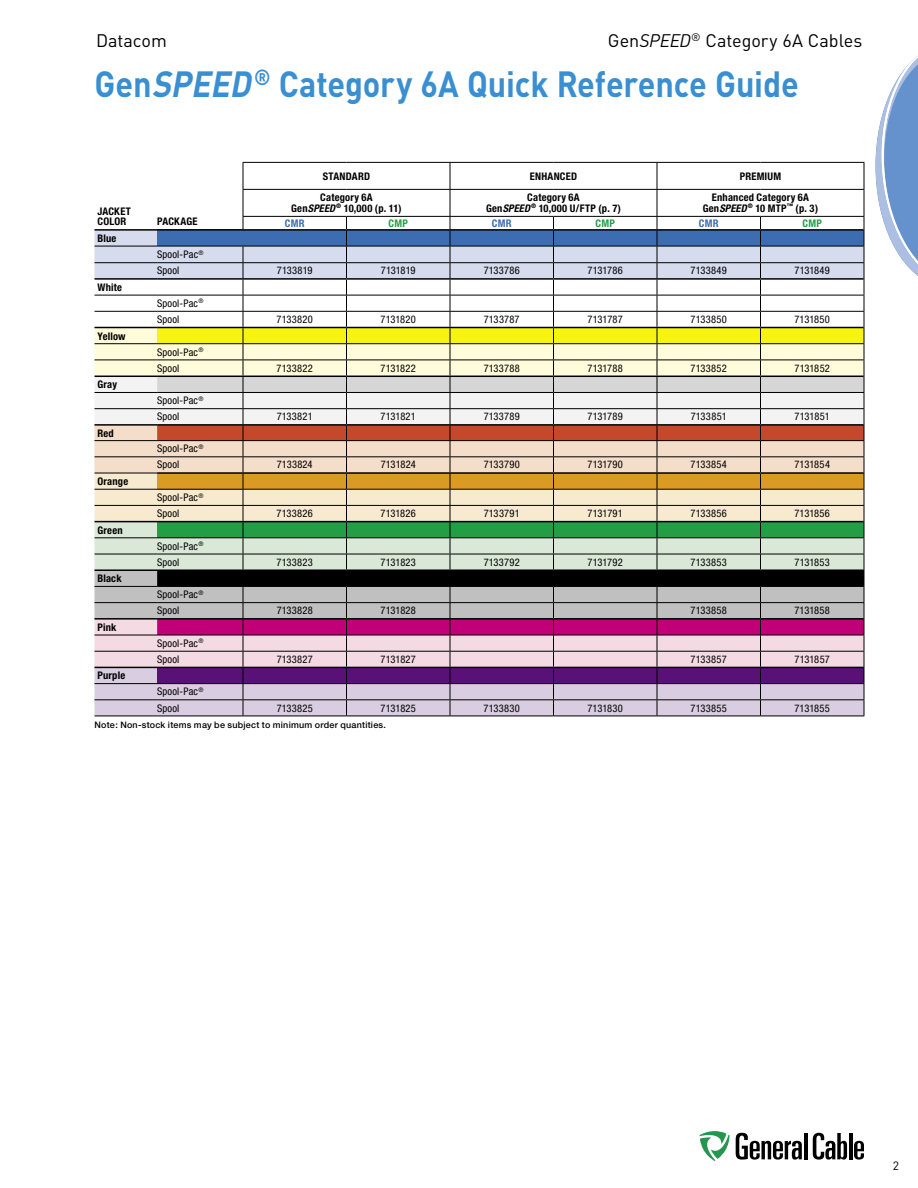
<style>
.page{position:relative;width:918px;height:1188px;background:#fff}
.page>*{position:absolute;margin:0;border:0;box-sizing:border-box;transform-origin:0 0}
.t1{font:700 36px "DINOT";letter-spacing:-.005em;color:#398fd1;scale:.9 1}
.t2{font:18px "DINOT";letter-spacing:-.005em;color:#000}
.t3{font:12px "DINOT";color:#000}
.t4{font:condensed 10.5px/16px "Helvetica Neue";letter-spacing:.015em;color:#000}
.t5{font:700 condensed 10.5px/10.5px "Helvetica Neue";letter-spacing:.02em;color:#000;text-align:center}
.t6{font:700 condensed 10.5px "Helvetica Neue";letter-spacing:.015em;color:#3c6db3}
.t7{font:700 condensed 10.5px "Helvetica Neue";letter-spacing:.015em;color:#239e46}
.t8{font:condensed 10.5px "Helvetica Neue";letter-spacing:-.01em;color:#000}
.t9{font:500 9px "Helvetica Neue";letter-spacing:.025em;color:#000}
.s1{font-style:italic}
</style>
<div class="page">
<svg style="left:736px;top:1133px;width:66px;height:27px"></svg>
<hr style="left:804px;top:1133px;width:3px;height:26px;background:#000">
<svg style="left:813px;top:1133px;width:34px;height:27px"></svg>
<hr style="left:849px;top:1133px;width:3px;height:26px;background:#000">
<svg style="left:854px;top:1141px;width:10px;height:19px"></svg>
<svg style="left:700px;top:1131px;width:30px;height:30px"></svg>
<hr style="left:243px;top:162px;width:103px;height:1px;background:#000">
<hr style="left:346px;top:162px;width:104px;height:1px;background:#000">
<hr style="left:450px;top:162px;width:104px;height:1px;background:#000">
<hr style="left:554px;top:162px;width:103px;height:1px;background:#000">
<hr style="left:657px;top:162px;width:103px;height:1px;background:#000">
<hr style="left:760px;top:162px;width:104px;height:1px;background:#000">
<hr style="left:94px;top:716px;width:63px;height:1px;background:#000">
<hr style="left:243px;top:716px;width:103px;height:1px;background:#000">
<hr style="left:346px;top:716px;width:104px;height:1px;background:#000">
<hr style="left:450px;top:716px;width:104px;height:1px;background:#000">
<hr style="left:554px;top:716px;width:103px;height:1px;background:#000">
<hr style="left:657px;top:716px;width:103px;height:1px;background:#000">
<hr style="left:760px;top:716px;width:104px;height:1px;background:#000">
<hr style="left:157px;top:716px;width:86px;height:1px;background:#000">
<svg style="left:94px;top:163px;width:771px;height:553px"></svg>
<hr style="left:657px;top:424px;width:103px;height:2px;background:#000">
<hr style="left:760px;top:424px;width:104px;height:2px;background:#000">
<svg style="left:875px;top:56px;width:43px;height:220px"></svg>
<h2 class="t2" style="left:96px;top:29px;width:72px">Datacom</h2>
<h2 class="t2" style="left:608px;top:29px;width:256px">Gen<span class="s1">SPEED</span><sup>®</sup> Category 6A Cables</h2>
<h1 class="t1" style="left:94px;top:60px;width:784px">Gen<span class="s1">SPEED</span><sup>®</sup> Category 6A Quick Reference Guide</h1>
<p class="t5" style="left:97px;top:206px;width:35px;text-align:left">JACKET<br>COLOR</p>
<p class="t5" style="left:157px;top:216px;width:42px">PACKAGE</p>
<p class="t5" style="left:98px;top:233px;width:20px">Blue</p>
<p class="t5" style="left:98px;top:282px;width:26px">White</p>
<p class="t5" style="left:97px;top:330px;width:30px">Yellow</p>
<p class="t5" style="left:97px;top:379px;width:21px">Gray</p>
<p class="t5" style="left:97px;top:428px;width:18px">Red</p>
<p class="t5" style="left:97px;top:476px;width:32px">Orange</p>
<p class="t5" style="left:97px;top:525px;width:27px">Green</p>
<p class="t5" style="left:98px;top:573px;width:26px">Black</p>
<p class="t5" style="left:98px;top:622px;width:20px">Pink</p>
<p class="t5" style="left:97px;top:670px;width:29px">Purple</p>
<p class="t4" style="left:157px;top:246px;width:48px">Spool-Pac<sup>®<br></sup>Spool</p>
<p class="t4" style="left:157px;top:295px;width:48px">Spool-Pac<sup>®<br></sup>Spool</p>
<p class="t4" style="left:157px;top:344px;width:48px">Spool-Pac<sup>®<br></sup>Spool</p>
<p class="t4" style="left:157px;top:393px;width:48px">Spool-Pac<sup>®<br></sup>Spool</p>
<p class="t4" style="left:157px;top:441px;width:48px">Spool-Pac<sup>®<br></sup>Spool</p>
<p class="t4" style="left:157px;top:489px;width:48px">Spool-Pac<sup>®<br></sup>Spool</p>
<p class="t4" style="left:157px;top:538px;width:48px">Spool-Pac<sup>®<br></sup>Spool</p>
<p class="t4" style="left:157px;top:586px;width:48px">Spool-Pac<sup>®<br></sup>Spool</p>
<p class="t4" style="left:157px;top:635px;width:48px">Spool-Pac<sup>®<br></sup>Spool</p>
<p class="t5" style="left:323px;top:171px;width:49px">STANDARD</p>
<p class="t5" style="left:530px;top:171px;width:49px">ENHANCED</p>
<p class="t5" style="left:740px;top:171px;width:43px">PREMIUM</p>
<p class="t5" style="left:291px;top:192px;width:112px">Category 6A<br>Gen<span class="s1">SPEED</span> <sup>®</sup> 10,000 (p. 11)</p>
<p class="t5" style="left:486px;top:192px;width:136px">Category 6A<br>Gen<span class="s1">SPEED</span> <sup>®</sup> 10,000 U/FTP (p. 7)</p>
<p class="t5" style="left:703px;top:192px;width:117px">Enhanced Category 6A<br>Gen<span class="s1">SPEED</span> <sup>®</sup> 10 MTP<sup>™</sup> (p. 3)</p>
<p class="t6" style="left:285px;top:217px;width:21px">CMR</p>
<p class="t7" style="left:389px;top:217px;width:21px">CMP</p>
<p class="t6" style="left:492px;top:217px;width:21px">CMR</p>
<p class="t7" style="left:596px;top:217px;width:21px">CMP</p>
<p class="t6" style="left:699px;top:217px;width:21px">CMR</p>
<p class="t7" style="left:803px;top:217px;width:21px">CMP</p>
<p class="t4" style="left:277px;top:263px;width:37px">7133819</p>
<p class="t8" style="left:381px;top:265px;width:36px">7131819</p>
<p class="t4" style="left:484px;top:263px;width:38px">7133786</p>
<p class="t4" style="left:588px;top:263px;width:37px">7131786</p>
<p class="t4" style="left:691px;top:263px;width:38px">7133849</p>
<p class="t4" style="left:794px;top:263px;width:37px">7131849</p>
<p class="t4" style="left:277px;top:311px;width:38px">7133820</p>
<p class="t4" style="left:381px;top:311px;width:37px">7131820</p>
<p class="t4" style="left:484px;top:311px;width:37px">7133787</p>
<p class="t4" style="left:588px;top:311px;width:37px">7131787</p>
<p class="t4" style="left:691px;top:311px;width:38px">7133850</p>
<p class="t4" style="left:794px;top:311px;width:37px">7131850</p>
<p class="t4" style="left:277px;top:360px;width:38px">7133822</p>
<p class="t4" style="left:381px;top:360px;width:37px">7131822</p>
<p class="t4" style="left:484px;top:360px;width:38px">7133788</p>
<p class="t4" style="left:588px;top:360px;width:37px">7131788</p>
<p class="t4" style="left:691px;top:360px;width:38px">7133852</p>
<p class="t4" style="left:795px;top:360px;width:37px">7131852</p>
<p class="t4" style="left:277px;top:409px;width:38px">7133821</p>
<p class="t4" style="left:381px;top:409px;width:37px">7131821</p>
<p class="t4" style="left:484px;top:409px;width:38px">7133789</p>
<p class="t4" style="left:588px;top:409px;width:37px">7131789</p>
<p class="t4" style="left:691px;top:409px;width:38px">7133851</p>
<p class="t4" style="left:795px;top:409px;width:37px">7131851</p>
<p class="t4" style="left:277px;top:457px;width:37px">7133824</p>
<p class="t4" style="left:381px;top:457px;width:37px">7131824</p>
<p class="t4" style="left:484px;top:457px;width:38px">7133790</p>
<p class="t4" style="left:588px;top:457px;width:37px">7131790</p>
<p class="t4" style="left:691px;top:457px;width:38px">7133854</p>
<p class="t4" style="left:794px;top:457px;width:37px">7131854</p>
<p class="t4" style="left:277px;top:505px;width:38px">7133826</p>
<p class="t4" style="left:381px;top:505px;width:37px">7131826</p>
<p class="t4" style="left:484px;top:505px;width:37px">7133791</p>
<p class="t4" style="left:588px;top:505px;width:37px">7131791</p>
<p class="t4" style="left:691px;top:505px;width:38px">7133856</p>
<p class="t4" style="left:794px;top:505px;width:37px">7131856</p>
<p class="t4" style="left:277px;top:554px;width:38px">7133823</p>
<p class="t4" style="left:381px;top:554px;width:37px">7131823</p>
<p class="t4" style="left:484px;top:554px;width:38px">7133792</p>
<p class="t4" style="left:588px;top:554px;width:37px">7131792</p>
<p class="t4" style="left:691px;top:554px;width:38px">7133853</p>
<p class="t4" style="left:794px;top:554px;width:37px">7131853</p>
<p class="t4" style="left:277px;top:602px;width:38px">7133828</p>
<p class="t4" style="left:381px;top:602px;width:37px">7131828</p>
<p class="t4" style="left:691px;top:602px;width:38px">7133858</p>
<p class="t4" style="left:794px;top:602px;width:37px">7131858</p>
<p class="t4" style="left:277px;top:651px;width:38px">7133827</p>
<p class="t4" style="left:381px;top:651px;width:37px">7131827</p>
<p class="t4" style="left:691px;top:651px;width:38px">7133857</p>
<p class="t4" style="left:795px;top:651px;width:37px">7131857</p>
<p class="t4" style="left:157px;top:684px;width:48px">Spool-Pac<sup>®<br></sup>Spool</p>
<p class="t4" style="left:277px;top:700px;width:38px">7133825</p>
<p class="t4" style="left:381px;top:700px;width:37px">7131825</p>
<p class="t4" style="left:484px;top:700px;width:38px">7133830</p>
<p class="t4" style="left:587px;top:700px;width:37px">7131830</p>
<p class="t4" style="left:691px;top:700px;width:38px">7133855</p>
<p class="t4" style="left:794px;top:700px;width:37px">7131855</p>
<p class="t9" style="left:94px;top:720px;width:293px">Note: Non-stock items may be subject to minimum order quantities.</p>
<p class="t3" style="left:893px;top:1158px;width:8px">2</p>
</div>
